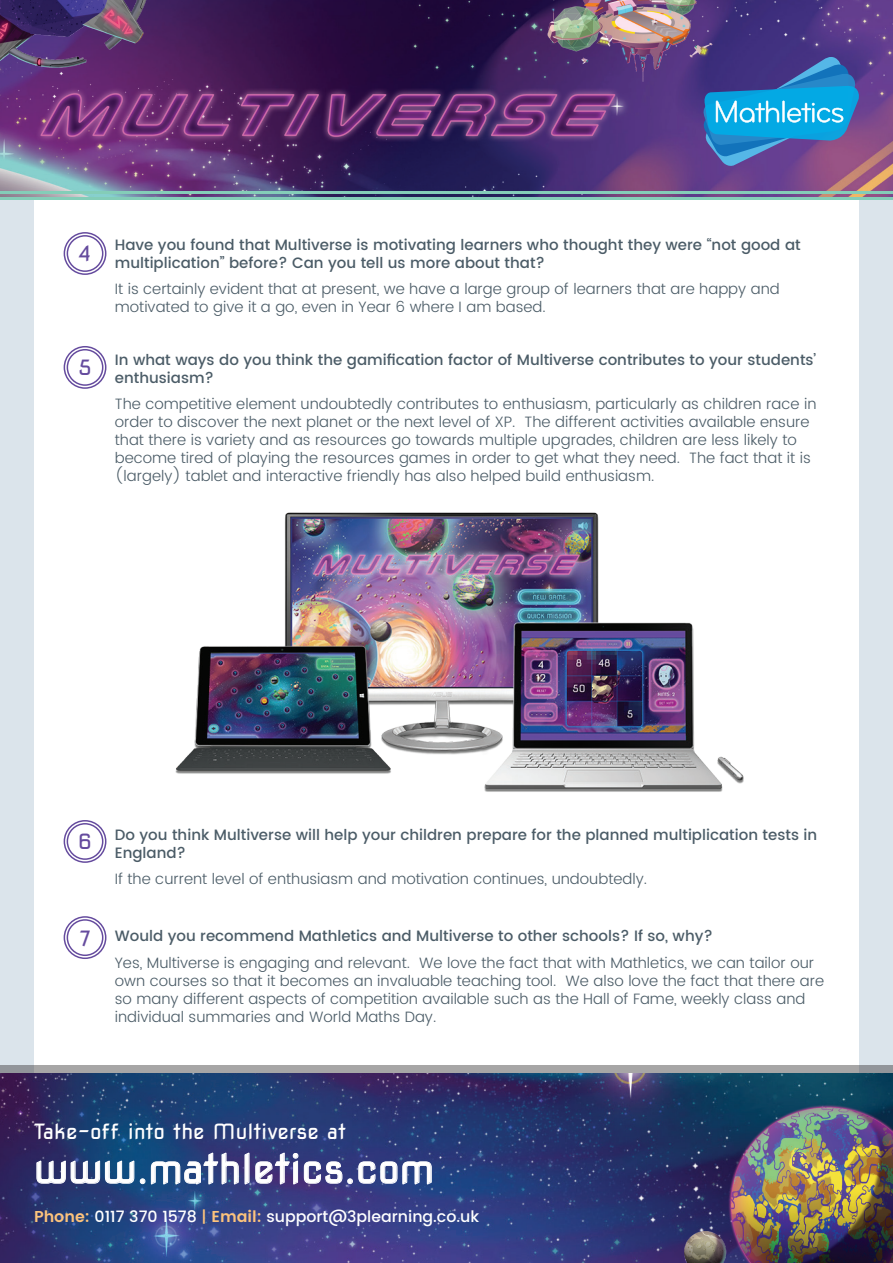
<style>
.page{position:relative;width:893px;height:1263px;background:#dbe4eb}
.page>*{position:absolute;margin:0;border:0;box-sizing:border-box;transform-origin:0 0}
.t1{font:39.9px "Nova Square";color:#fff}
.t2{font:21px "Nova Square";color:#fff}
.t3{font:21px "Nova Square";color:#654b9e}
.t4{font:500 15.75px "Poppins";color:#fff}
.t5{font:300 15px/18px "Poppins";color:#4b5c67}
.t6{font:500 15px/18px "Poppins";color:#4b5c67}
.s1{font-weight:600;color:#fdc37c}
.s2{color:#fdc37c}
</style>
<div class="page">
<div style="left:34px;top:167px;width:825px;height:1028px;background:#fff"></div>
<img style="left:0;top:0;width:893px;height:197px">
<hr style="left:0;top:192px;width:893px;height:2px;background:#84cdb8">
<hr style="left:0;top:197px;width:893px;height:2px;background:#84cdb8">
<img style="left:0;top:0;width:152px;height:79px">
<img style="left:521px;top:0;width:220px;height:84px">
<svg style="left:703px;top:55px;width:156px;height:112px;background:#3c78b8"></svg>
<div style="left:64px;top:232px;width:42px;height:43px;border:1px solid #654b9e;border-radius:50%"></div>
<div style="left:67px;top:235px;width:36px;height:37px;border:1px solid #654b9e;border-radius:50%"></div>
<div style="left:64px;top:346px;width:42px;height:43px;border:1px solid #654b9e;border-radius:50%"></div>
<div style="left:67px;top:349px;width:36px;height:37px;border:1px solid #654b9e;border-radius:50%"></div>
<div style="left:64px;top:820px;width:42px;height:43px;border:1px solid #654b9e;border-radius:50%"></div>
<div style="left:67px;top:823px;width:36px;height:37px;border:1px solid #654b9e;border-radius:50%"></div>
<div style="left:64px;top:916px;width:42px;height:43px;border:1px solid #654b9e;border-radius:50%"></div>
<div style="left:67px;top:919px;width:36px;height:37px;border:1px solid #654b9e;border-radius:50%"></div>
<div style="left:0;top:1065px;width:893px;height:198px;background:#231f20;opacity:.4"></div>
<img style="left:0;top:1074px;width:893px;height:189px">
<img style="left:684px;top:1104px;width:209px;height:159px">
<svg style="left:36px;top:1152px;width:396px;height:33px;background:#45568c"></svg>
<img style="left:34px;top:86px;width:588px;height:58px">
<img style="left:175px;top:512px;width:569px;height:280px">
<h2 class="t3" style="left:79px;top:241px;width:14px">4</h2>
<h2 class="t3" style="left:78px;top:355px;width:15px">5</h2>
<p class="t6" style="left:115px;top:236px;width:687px">Have you found that Multiverse is motivating learners who thought they were “not good at multiplication” before? Can you tell us more about that?</p>
<p class="t5" style="left:115px;top:281px;width:666px">It is certainly evident that at present, we have a large group of learners that are happy and motivated to give it a go, even in Year 6 where I am based.</p>
<p class="t6" style="left:115px;top:351px;width:703px">In what ways do you think the gamification factor of Multiverse contributes to your students’ enthusiasm?</p>
<p class="t5" style="left:115px;top:395px;width:703px">The competitive element undoubtedly contributes to enthusiasm, particularly as children race in order to discover the next planet or the next level of XP. The different activities available ensure that there is variety and as resources go towards multiple upgrades, children are less likely to become tired of playing the resources games in order to get what they need. The fact that it is (largely) tablet and interactive friendly has also helped build enthusiasm.</p>
<h2 class="t3" style="left:78px;top:829px;width:16px">6</h2>
<h2 class="t3" style="left:80px;top:925px;width:12px">7</h2>
<p class="t6" style="left:115px;top:826px;width:704px">Do you think Multiverse will help your children prepare for the planned multiplication tests in<br>England?</p>
<p class="t5" style="left:115px;top:871px;width:534px">If the current level of enthusiasm and motivation continues, undoubtedly.</p>
<p class="t6" style="left:115px;top:927px;width:600px">Would you recommend Mathletics and Multiverse to other schools? If so, why?</p>
<p class="t5" style="left:115px;top:954px;width:711px">Yes, Multiverse is engaging and relevant. We love the fact that with Mathletics, we can tailor our own courses so that it becomes an invaluable teaching tool. We also love the fact that there are so many different aspects of competition available such as the Hall of Fame, weekly class and individual summaries and World Maths Day.</p>
<h2 class="t2" style="left:34px;top:1118px;width:313px">Take-off into the Multiverse at</h2>
<h1 class="t1" style="left:34px;top:1145px;width:402px">www.mathletics.com</h1>
<p class="t4" style="left:34px;top:1204px;width:447px"><span class="s1">Phone:</span> 0117 370 1578 <span class="s2">|</span> <span class="s1">Email:</span> support@3plearning.co.uk</p>
</div>
